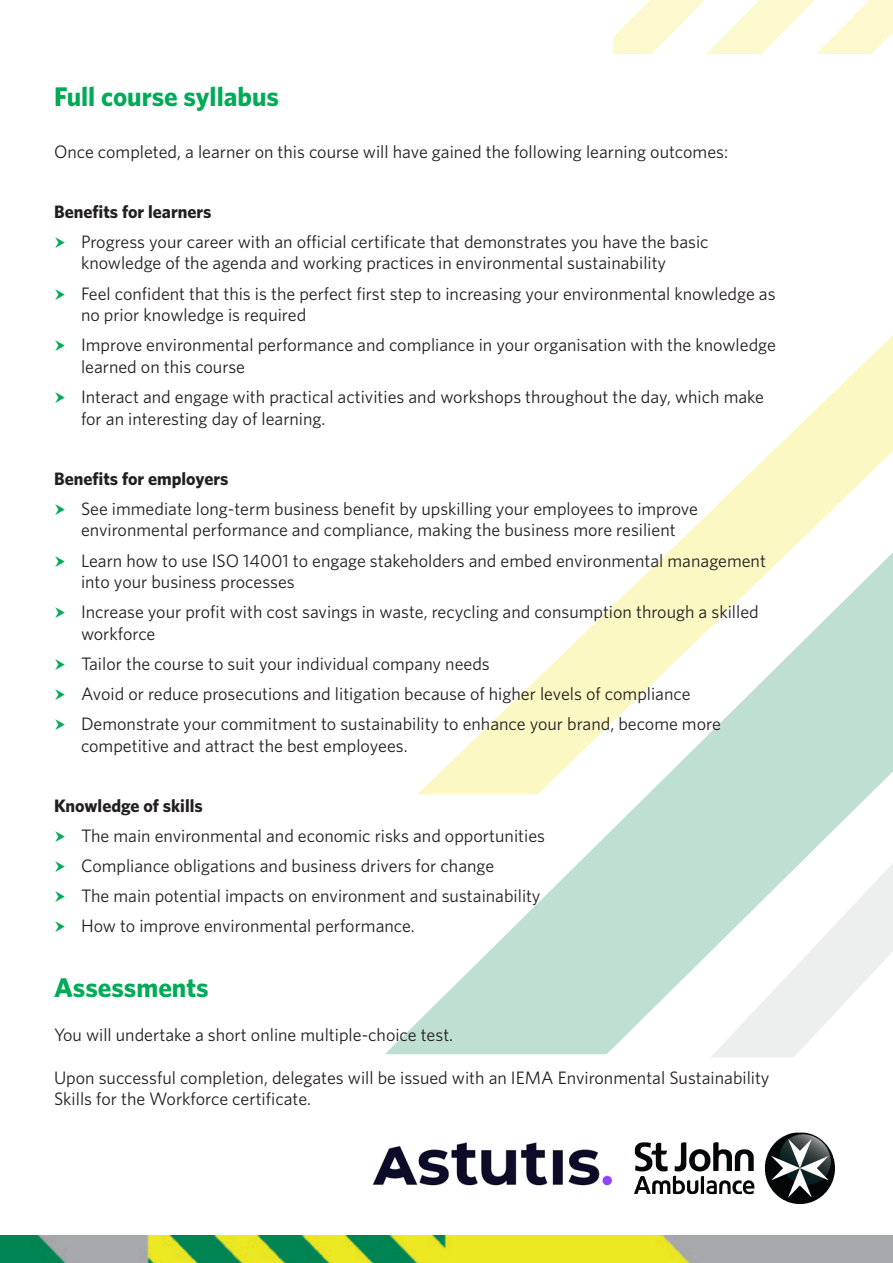
<style>
.page{position:relative;width:893px;height:1263px;background:#fff}
.page>*{position:absolute;margin:0;border:0;box-sizing:border-box;transform-origin:0 0}
.t1{font:700 27px "Whitney";color:#00ab57}
.t2{font:18px/21.6px "Whitney";color:#231f20}
.t3{font:700 18px "Whitney";color:#231f20}
</style>
<div class="page">
<svg style="left:669px;top:335px;width:224px;height:217px"></svg>
<svg style="left:385px;top:552px;width:508px;height:502px"></svg>
<img style="left:614px;top:0;width:279px;height:54px">
<img style="left:0;top:1236px;width:893px;height:27px">
<img style="left:634px;top:1132px;width:201px;height:72px">
<img style="left:372px;top:1142px;width:241px;height:44px">
<p class="t1" style="left:54px;top:78px;width:227px">Full course syllabus</p>
<p class="t2" style="left:54px;top:140px;width:676px">Once completed, a learner on this course will have gained the following learning outcomes:</p>
<p class="t3" style="left:54px;top:199px;width:159px">Benefits for learners</p>
<p class="t2" style="left:81px;top:230px;width:629px">Progress your career with an official certificate that demonstrates you have the basic knowledge of the agenda and working practices in environmental sustainability</p>
<p class="t2" style="left:81px;top:282px;width:696px">Feel confident that this is the perfect first step to increasing your environmental knowledge as no prior knowledge is required</p>
<p class="t2" style="left:81px;top:334px;width:696px">Improve environmental performance and compliance in your organisation with the knowledge learned on this course</p>
<p class="t2" style="left:81px;top:385px;width:684px">Interact and engage with practical activities and workshops throughout the day, which make for an interesting day of learning.</p>
<p class="t3" style="left:54px;top:466px;width:176px">Benefits for employers</p>
<p class="t2" style="left:81px;top:497px;width:618px">See immediate long-term business benefit by upskilling your employees to improve environmental performance and compliance, making the business more resilient</p>
<p class="t2" style="left:81px;top:549px;width:686px">Learn how to use ISO 14001 to engage stakeholders and embed environmental management into your business processes</p>
<p class="t2" style="left:81px;top:601px;width:679px">Increase your profit with cost savings in waste, recycling and consumption through a skilled workforce</p>
<p class="t2" style="left:81px;top:652px;width:410px">Tailor the course to suit your individual company needs</p>
<p class="t2" style="left:81px;top:683px;width:611px">Avoid or reduce prosecutions and litigation because of higher levels of compliance</p>
<p class="t2" style="left:81px;top:713px;width:641px">Demonstrate your commitment to sustainability to enhance your brand, become more competitive and attract the best employees.</p>
<p class="t3" style="left:54px;top:794px;width:150px">Knowledge of skills</p>
<p class="t2" style="left:81px;top:825px;width:466px">The main environmental and economic risks and opportunities</p>
<p class="t2" style="left:81px;top:855px;width:415px">Compliance obligations and business drivers for change</p>
<p class="t2" style="left:81px;top:885px;width:461px">The main potential impacts on environment and sustainability</p>
<p class="t2" style="left:81px;top:915px;width:335px">How to improve environmental performance.</p>
<p class="t1" style="left:54px;top:970px;width:156px">Assessments</p>
<p class="t2" style="left:54px;top:1023px;width:401px">You will undertake a short online multiple-choice test.</p>
<p class="t2" style="left:54px;top:1066px;width:717px">Upon successful completion, delegates will be issued with an IEMA Environmental Sustainability<br>Skills for the Workforce certificate.</p>
</div>
